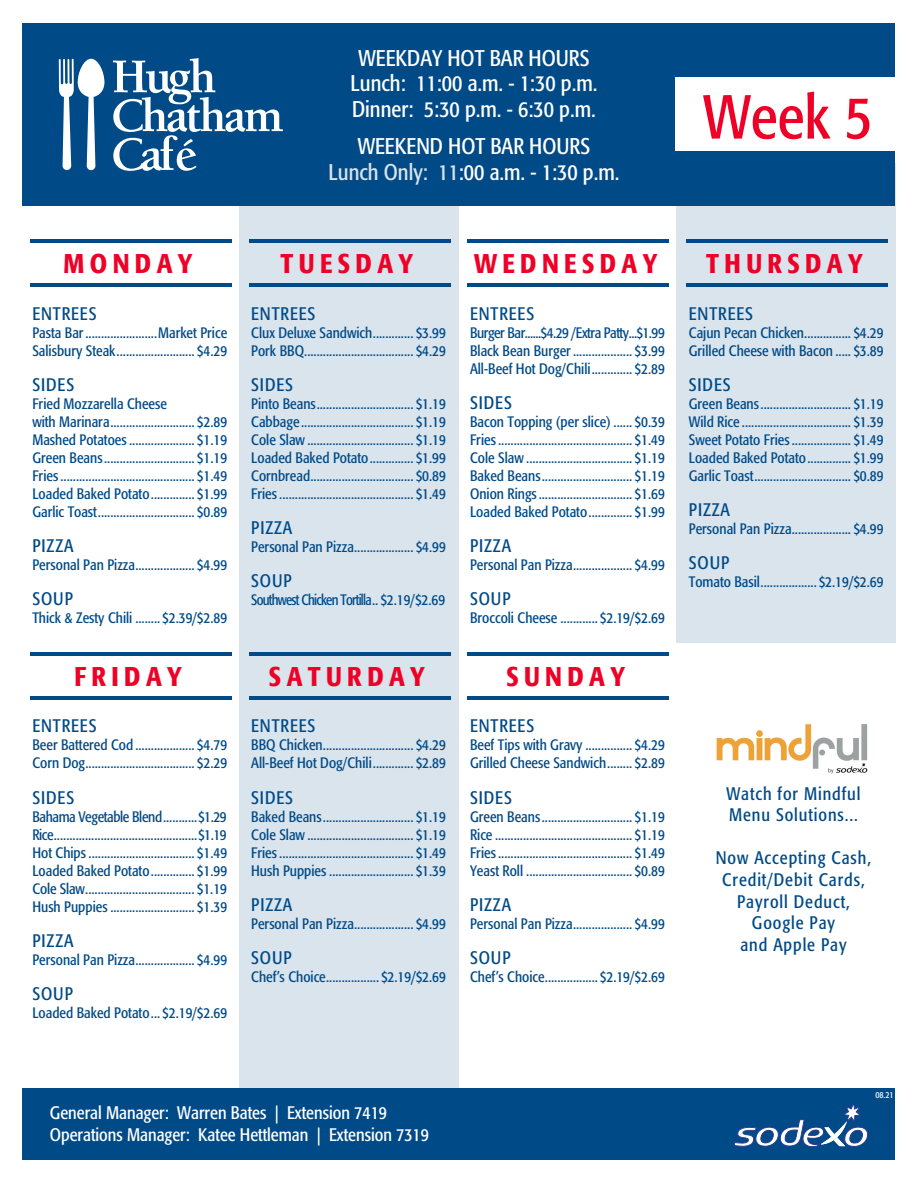
<style>
.page{position:relative;width:918px;height:1188px;background:#fff}
.page>*{position:absolute;margin:0;border:0;box-sizing:border-box;transform-origin:0 0}
.t1{font:condensed 61.5px "Formata";color:#ef0027}
.t2{font:500 condensed 27px "Formata";letter-spacing:.2em;color:#ef0027}
.t3{font:condensed 22.5px/25.5px "Formata";color:#fff;text-align:center}
.t4{font:condensed 18px/21.6px "Formata";letter-spacing:.05em;color:#004a87}
.t5{font:condensed 18px/21.6px "Formata";color:#fff}
.t6{font:condensed 15px/18px "Formata";color:#004a87}
.t7{font:condensed 15px "Formata";letter-spacing:-.05em;color:#004a87;scale:.95 1}
.t8{font:condensed 9px "Formata";color:#fff}
</style>
<div class="page">
<div style="left:22px;top:23px;width:874px;height:183px;background:#004a87"></div>
<div style="left:676px;top:78px;width:226px;height:73px;background:#fff"></div>
<div style="left:239px;top:163px;width:220px;height:938px;background:#d9e4ed"></div>
<div style="left:676px;top:206px;width:219px;height:436px;background:#d9e4ed"></div>
<div style="left:23px;top:1088px;width:872px;height:72px;background:#004a87"></div>
<hr style="left:30px;top:239px;width:201px;height:3px;background:#004a87">
<hr style="left:30px;top:283px;width:201px;height:3px;background:#004a87">
<hr style="left:249px;top:239px;width:201px;height:3px;background:#004a87">
<hr style="left:249px;top:283px;width:201px;height:3px;background:#004a87">
<hr style="left:468px;top:239px;width:201px;height:3px;background:#004a87">
<hr style="left:468px;top:283px;width:201px;height:3px;background:#004a87">
<hr style="left:687px;top:239px;width:201px;height:3px;background:#004a87">
<hr style="left:687px;top:283px;width:201px;height:3px;background:#004a87">
<hr style="left:30px;top:652px;width:201px;height:3px;background:#004a87">
<hr style="left:30px;top:696px;width:201px;height:3px;background:#004a87">
<hr style="left:249px;top:652px;width:201px;height:3px;background:#004a87">
<hr style="left:249px;top:696px;width:201px;height:3px;background:#004a87">
<hr style="left:468px;top:652px;width:201px;height:3px;background:#004a87">
<hr style="left:468px;top:696px;width:201px;height:3px;background:#004a87">
<svg style="left:734px;top:1103px;width:134px;height:44px"></svg>
<svg style="left:113px;top:58px;width:170px;height:113px"></svg>
<svg style="left:59px;top:59px;width:45px;height:111px"></svg>
<img style="left:716px;top:724px;width:152px;height:50px">
<h3 class="t3" style="left:351px;top:45px;width:248px">WEEKDAY HOT BAR HOURS<br>Lunch: 11:00 a.m. - 1:30 p.m.<br>Dinner: 5:30 p.m. - 6:30 p.m.</h3>
<h3 class="t3" style="left:329px;top:134px;width:292px">WEEKEND HOT BAR HOURS<br>Lunch Only: 11:00 a.m. - 1:30 p.m.</h3>
<h1 class="t1" style="left:703px;top:81px;width:171px">Week 5</h1>
<h2 class="t2" style="left:64px;top:247px;width:130px">MONDAY</h2>
<p class="t4" style="left:32px;top:303px;width:66px">ENTREES</p>
<p class="t6" style="left:32px;top:323px;width:196px">Pasta Bar .......................Market Price<br>Salisbury Steak......................... $4.29</p>
<p class="t4" style="left:32px;top:374px;width:43px">SIDES</p>
<p class="t6" style="left:32px;top:394px;width:196px">Fried Mozzarella Cheese<br>with Marinara........................... $2.89<br>Mashed Potatoes ..................... $1.19<br>Green Beans............................. $1.19<br>Fries ........................................... $1.49<br>Loaded Baked Potato.............. $1.99<br>Garlic Toast............................... $0.89</p>
<p class="t4" style="left:32px;top:535px;width:43px">PIZZA</p>
<p class="t6" style="left:32px;top:556px;width:196px">Personal Pan Pizza................... $4.99</p>
<p class="t4" style="left:32px;top:588px;width:42px">SOUP</p>
<p class="t6" style="left:32px;top:609px;width:196px">Thick &amp; Zesty Chili ........ $2.39/$2.89</p>
<h2 class="t2" style="left:74px;top:660px;width:109px">FRIDAY</h2>
<p class="t4" style="left:32px;top:715px;width:66px">ENTREES</p>
<p class="t6" style="left:32px;top:736px;width:196px">Beer Battered Cod ................... $4.79<br>Corn Dog................................... $2.29</p>
<p class="t4" style="left:32px;top:787px;width:43px">SIDES</p>
<p class="t6" style="left:32px;top:807px;width:196px;text-align:justify">Bahama Vegetable Blend...........$1.29<br>Rice..............................................$1.19<br>Hot Chips .................................. $1.49<br>Loaded Baked Potato.............. $1.99<br>Cole Slaw................................... $1.19<br>Hush Puppies ........................... $1.39</p>
<p class="t4" style="left:32px;top:930px;width:43px">PIZZA</p>
<p class="t6" style="left:32px;top:950px;width:196px">Personal Pan Pizza................... $4.99</p>
<p class="t4" style="left:32px;top:983px;width:42px">SOUP</p>
<p class="t6" style="left:32px;top:1004px;width:196px">Loaded Baked Potato... $2.19/$2.69</p>
<h2 class="t2" style="left:281px;top:247px;width:134px">TUESDAY</h2>
<p class="t4" style="left:251px;top:303px;width:66px">ENTREES</p>
<p class="t6" style="left:251px;top:323px;width:196px">Clux Deluxe Sandwich............. $3.99<br>Pork BBQ................................... $4.29</p>
<p class="t4" style="left:251px;top:374px;width:43px">SIDES</p>
<p class="t6" style="left:251px;top:394px;width:196px;text-align:justify">Pinto Beans............................... $1.19<br>Cabbage.................................... $1.19<br>Cole Slaw .................................. $1.19<br>Loaded Baked Potato.............. $1.99<br>Cornbread................................. $0.89<br>Fries ........................................... $1.49</p>
<p class="t4" style="left:251px;top:517px;width:43px">PIZZA</p>
<p class="t6" style="left:251px;top:538px;width:196px">Personal Pan Pizza................... $4.99</p>
<p class="t4" style="left:251px;top:570px;width:42px">SOUP</p>
<p class="t7" style="left:251px;top:591px;width:206px">Southwest Chicken Tortilla.. $2.19/$2.69</p>
<h2 class="t2" style="left:269px;top:660px;width:157px">SATURDAY</h2>
<p class="t4" style="left:251px;top:715px;width:66px">ENTREES</p>
<p class="t6" style="left:251px;top:736px;width:196px">BBQ Chicken............................. $4.29<br>All-Beef Hot Dog/Chili............. $2.89</p>
<p class="t4" style="left:251px;top:787px;width:43px">SIDES</p>
<p class="t6" style="left:251px;top:807px;width:196px;text-align:justify">Baked Beans............................. $1.19<br>Cole Slaw .................................. $1.19<br>Fries ........................................... $1.49<br>Hush Puppies ........................... $1.39</p>
<p class="t4" style="left:251px;top:894px;width:43px">PIZZA</p>
<p class="t6" style="left:251px;top:914px;width:196px">Personal Pan Pizza................... $4.99</p>
<p class="t4" style="left:251px;top:947px;width:42px">SOUP</p>
<p class="t6" style="left:251px;top:968px;width:196px">Chef’s Choice................. $2.19/$2.69</p>
<h2 class="t2" style="left:474px;top:247px;width:185px">WEDNESDAY</h2>
<p class="t4" style="left:470px;top:303px;width:66px">ENTREES</p>
<p class="t6" style="left:470px;top:323px;width:196px;text-align:justify">Burger Bar......$4.29 /Extra Patty...$1.99<br>Black Bean Burger ................... $3.99<br>All-Beef Hot Dog/Chili............. $2.89</p>
<p class="t4" style="left:470px;top:392px;width:43px">SIDES</p>
<p class="t6" style="left:470px;top:412px;width:196px;text-align:justify">Bacon Topping (per slice) ...... $0.39<br>Fries ........................................... $1.49<br>Cole Slaw .................................. $1.19<br>Baked Beans............................. $1.19<br>Onion Rings .............................. $1.69<br>Loaded Baked Potato.............. $1.99</p>
<p class="t4" style="left:470px;top:535px;width:43px">PIZZA</p>
<p class="t6" style="left:470px;top:556px;width:196px">Personal Pan Pizza................... $4.99</p>
<p class="t4" style="left:470px;top:588px;width:42px">SOUP</p>
<p class="t6" style="left:470px;top:609px;width:196px">Broccoli Cheese ............ $2.19/$2.69</p>
<h2 class="t2" style="left:506px;top:660px;width:120px">SUNDAY</h2>
<p class="t4" style="left:470px;top:715px;width:66px">ENTREES</p>
<p class="t6" style="left:470px;top:736px;width:196px">Beef Tips with Gravy ............... $4.29<br>Grilled Cheese Sandwich........ $2.89</p>
<p class="t4" style="left:470px;top:787px;width:43px">SIDES</p>
<p class="t6" style="left:470px;top:807px;width:196px;text-align:justify">Green Beans............................. $1.19<br>Rice ............................................ $1.19<br>Fries ........................................... $1.49<br>Yeast Roll .................................. $0.89</p>
<p class="t4" style="left:470px;top:894px;width:43px">PIZZA</p>
<p class="t6" style="left:470px;top:914px;width:196px">Personal Pan Pizza................... $4.99</p>
<p class="t4" style="left:470px;top:947px;width:42px">SOUP</p>
<p class="t6" style="left:470px;top:968px;width:196px">Chef’s Choice................. $2.19/$2.69</p>
<h2 class="t2" style="left:706px;top:247px;width:158px">THURSDAY</h2>
<p class="t4" style="left:689px;top:303px;width:66px">ENTREES</p>
<p class="t6" style="left:689px;top:323px;width:196px">Cajun Pecan Chicken............... $4.29<br>Grilled Cheese with Bacon ..... $3.89</p>
<p class="t4" style="left:689px;top:374px;width:43px">SIDES</p>
<p class="t6" style="left:689px;top:394px;width:196px;text-align:justify">Green Beans............................. $1.19<br>Wild Rice ................................... $1.39<br>Sweet Potato Fries ................... $1.49<br>Loaded Baked Potato.............. $1.99<br>Garlic Toast............................... $0.89</p>
<p class="t4" style="left:689px;top:499px;width:43px">PIZZA</p>
<p class="t6" style="left:689px;top:520px;width:196px">Personal Pan Pizza................... $4.99</p>
<p class="t4" style="left:689px;top:552px;width:42px">SOUP</p>
<p class="t6" style="left:689px;top:573px;width:196px">Tomato Basil.................. $2.19/$2.69</p>
<p class="t4" style="left:727px;top:783px;width:135px">Watch for Mindful<br>Menu Solutions...</p>
<p class="t4" style="left:716px;top:847px;width:157px;text-align:center">Now Accepting Cash,<br>Credit/Debit Cards,<br>Payroll Deduct,<br>Google Pay<br>and Apple Pay</p>
<p class="t5" style="left:50px;top:1102px;width:381px">General Manager: Warren Bates | Extension 7419<br>Operations Manager: Katee Hettleman | Extension 7319</p>
<p class="t8" style="left:875px;top:1090px;width:20px">08.21</p>
</div>
